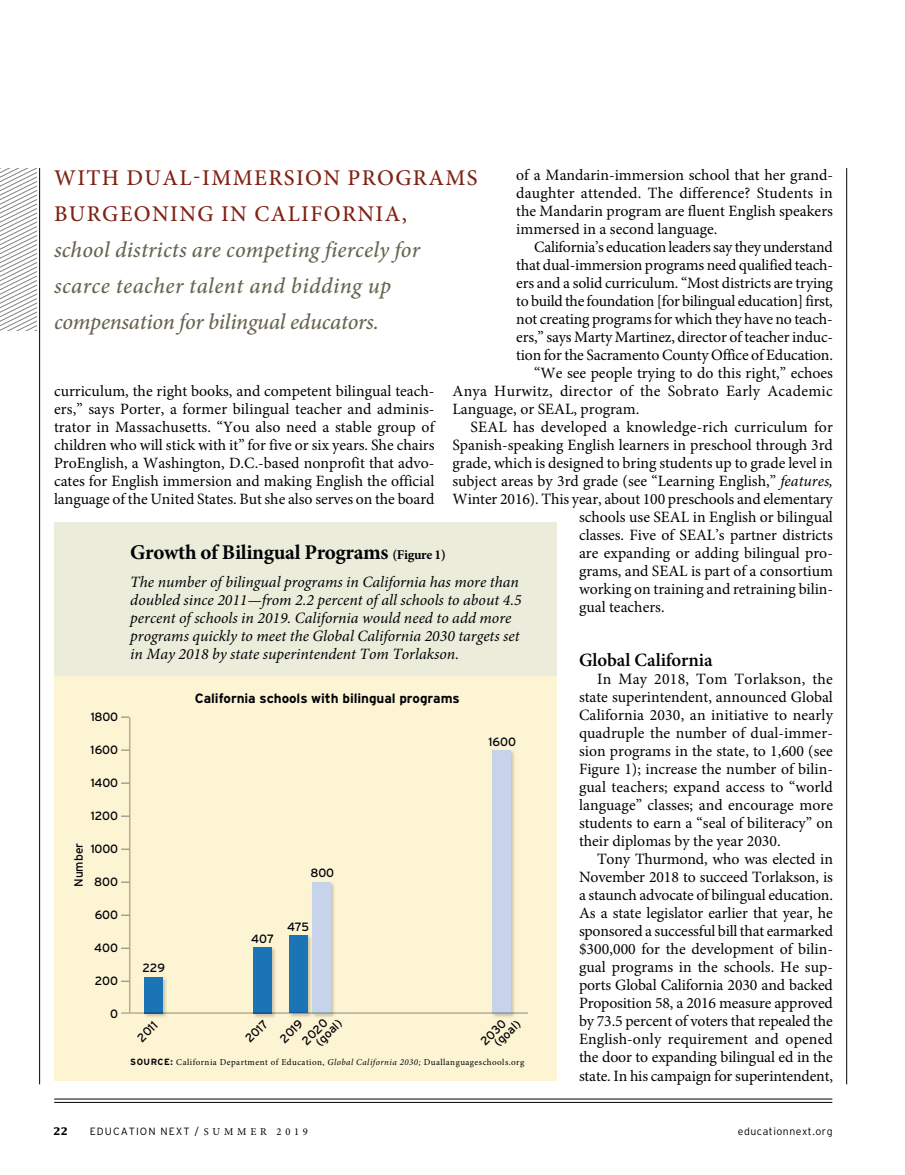
<style>
.page{position:relative;width:905px;height:1175px;background:#fff}
.page>*{position:absolute;margin:0;border:0;box-sizing:border-box;transform-origin:0 0}
.t1{font:italic 500 22.5px/36px "Minion Pro";letter-spacing:.005em;color:#67644f}
.t2{font:500 22.5px/36px "Minion Pro";letter-spacing:.06em;color:#802113}
.t3{font:700 21px "Minion Pro";letter-spacing:-.015em;color:#000206}
.t4{font:600 18.75px "Minion Pro";letter-spacing:-.005em;color:#000206}
.t5{font:15.75px/18px "Minion Pro";color:#000206;text-align:justify}
.t6{font:italic 15.75px/18px "Minion Pro";color:#000206}
.t7{font:15.75px "Minion Pro";letter-spacing:-.02em;color:#000206}
.t8{font:15.75px "Minion Pro";letter-spacing:.02em;color:#000206}
.t9{font:700 13.5px "Interstate";letter-spacing:-.005em;color:#000206}
.t10{font:12px/10.5px "Interstate";letter-spacing:-.005em;color:#000206}
.t11{font:300 10.5px "Interstate";letter-spacing:.1em;color:#000206}
.t12{font:300 10.5px "Interstate";letter-spacing:.05em;color:#000206}
.t13{font:700 10.5px "Lucida Std";color:#000206}
.t14{font:9px "Minion Pro";letter-spacing:.05em;color:#000206}
.s1{font-style:italic}
.s2{font-size:13.5px}
.s3{font-family:"Interstate";font-weight:700}
.s4{font-family:"Minion Pro";font-weight:400}
</style>
<div class="page">
<hr style="left:54px;top:1102px;width:778px;height:1px;background:#000206">
<hr style="left:54px;top:1098px;width:778px;height:1px;background:#000206">
<div style="left:54px;top:660px;width:502px;height:420px;background:#fdf4d4"></div>
<div style="left:54px;top:522px;width:502px;height:154px;background:#ebecd9"></div>
<hr style="left:129px;top:717px;width:1px;height:295px;background:#000206">
<div style="left:143px;top:976px;width:25px;height:42px;background:#000206;opacity:.2"></div>
<div style="left:144px;top:977px;width:18px;height:36px;background:#1a74b5"></div>
<div style="left:491px;top:749px;width:24px;height:269px;background:#000206;opacity:.2"></div>
<div style="left:492px;top:750px;width:18px;height:263px;background:#c7d3ea"></div>
<div style="left:252px;top:946px;width:24px;height:72px;background:#000206;opacity:.2"></div>
<div style="left:253px;top:947px;width:18px;height:66px;background:#1a74b5"></div>
<div style="left:288px;top:934px;width:25px;height:84px;background:#000206;opacity:.2"></div>
<div style="left:289px;top:935px;width:19px;height:78px;background:#1a74b5"></div>
<div style="left:311px;top:881px;width:25px;height:137px;background:#000206;opacity:.2"></div>
<div style="left:312px;top:882px;width:19px;height:131px;background:#c7d3ea"></div>
<hr style="left:121px;top:1012px;width:407px;height:1px;background:#000206">
<hr style="left:39px;top:168px;width:1px;height:916px;background:#000206">
<hr style="left:846px;top:168px;width:1px;height:916px;background:#000206">
<svg style="left:0;top:169px;width:37px;height:161px"></svg>
<p class="t5" style="left:516px;top:166px;width:318px">of a Mandarin-immersion school that her grand&shy;daughter attended. The difference? Students in the Mandarin program are fluent English speakers immersed in a second language.</p>
<p class="t7" style="left:534px;top:236px;width:300px">California’s education leaders say they understand</p>
<p class="t5" style="left:516px;top:256px;width:318px">that dual-immersion programs need qualified teach-</p>
<p class="t5" style="left:516px;top:274px;width:318px">ers and a solid curriculum. “Most districts are trying</p>
<p class="t7" style="left:516px;top:290px;width:318px">to build the foundation [for bilingual education] first,</p>
<p class="t5" style="left:516px;top:310px;width:318px">not creating programs for which they have no teach-</p>
<p class="t5" style="left:516px;top:328px;width:318px">ers,” says Marty Martinez, director of teacher induc-</p>
<p class="t5" style="left:516px;top:346px;width:318px">tion for the Sacramento County Office of Education.</p>
<p class="t5" style="left:534px;top:364px;width:300px">“We see people trying to do this right,” echoes</p>
<p class="t8" style="left:452px;top:380px;width:382px">Anya Hurwitz, director of the Sobrato Early Academic</p>
<p class="t5" style="left:452px;top:400px;width:188px">Language, or SEAL, program.</p>
<p class="t5" style="left:470px;top:418px;width:364px">SEAL has developed a knowledge-rich curriculum for</p>
<p class="t5" style="left:452px;top:436px;width:382px">Spanish-speaking English learners in preschool through 3rd</p>
<p class="t5" style="left:452px;top:454px;width:381px">grade, which is designed to bring students up to grade level in</p>
<p class="t5" style="left:452px;top:472px;width:382px">subject areas by 3rd grade (see “Learning English,” <span class="s1">features,</span></p>
<p class="t5" style="left:452px;top:490px;width:382px">Winter 2016). This year, about 100 preschools and elementary</p>
<p class="t5" style="left:579px;top:508px;width:255px">schools use SEAL in English or bilingual</p>
<p class="t5" style="left:579px;top:526px;width:255px">classes. Five of SEAL’s partner districts</p>
<p class="t5" style="left:579px;top:544px;width:255px">are expanding or adding bilingual pro-</p>
<p class="t5" style="left:579px;top:562px;width:255px">grams, and SEAL is part of a consortium</p>
<p class="t5" style="left:579px;top:580px;width:255px">working on training and retraining bilin-</p>
<p class="t5" style="left:579px;top:598px;width:87px">gual teachers.</p>
<p class="t4" style="left:579px;top:649px;width:135px">Global California</p>
<p class="t5" style="left:579px;top:670px;width:255px;text-indent:18px">In May 2018, Tom Torlakson, the state superintendent, announced Global California 2030, an initiative to nearly quadruple the number of dual-immer&shy;sion programs in the state, to 1,600 (see Figure 1); increase the number of bilin&shy;gual teachers; expand access to “world language” classes; and encourage more students to earn a “seal of biliteracy” on their diplomas by the year 2030.</p>
<p class="t5" style="left:579px;top:850px;width:256px;text-indent:18px">Tony Thurmond, who was elected in November 2018 to succeed Torlakson, is a staunch advocate of bilingual education.<br>As a state legislator earlier that year, he sponsored a successful bill that earmarked $300,000 for the development of bilin&shy;gual programs in the schools. He sup&shy;ports Global California 2030 and backed Proposition 58, a 2016 measure approved by 73.5 percent of voters that repealed the English-only requirement and opened the door to expanding bilingual ed in the state. In his campaign for superintendent,</p>
<h1 class="t2" style="left:54px;top:160px;width:425px">WITH DUAL-IMMERSION PROGRAMS<br>BURGEONING IN CALIFORNIA,</h1>
<h1 class="t1" style="left:54px;top:232px;width:367px">school districts are competing fiercely for scarce teacher talent and bidding up compensation for bilingual educators.</h1>
<p class="t5" style="left:54px;top:382px;width:382px">curriculum, the right books, and competent bilingual teach&shy;ers,” says Porter, a former bilingual teacher and adminis&shy;trator in Massachusetts. “You also need a stable group of children who will stick with it” for five or six years. She chairs ProEnglish, a Washington, D.C.-based nonprofit that advo&shy;cates for English immersion and making English the official language of the United States. But she also serves on the board</p>
<h2 class="t3" style="left:130px;top:537px;width:317px">Growth of Bilingual Programs <span class="s2">(Figure 1)</span></h2>
<p class="t6" style="left:130px;top:573px;width:393px">The number of bilingual programs in California has more than doubled since 2011—from 2.2 percent of all schools to about 4.5 percent of schools in 2019. California would need to add more programs quickly to meet the Global California 2030 targets set in May 2018 by state superintendent Tom Torlakson.</p>
<p class="t9" style="left:195px;top:690px;width:266px">California schools with bilingual programs</p>
<p class="t10" style="left:91px;top:711px;width:29px">1800</p>
<p class="t10" style="left:91px;top:744px;width:29px">1600</p>
<p class="t10" style="left:91px;top:777px;width:29px">1400</p>
<p class="t10" style="left:91px;top:810px;width:29px">1200</p>
<p class="t10" style="left:91px;top:843px;width:29px">1000</p>
<p class="t10" style="left:94px;top:876px;width:25px">800</p>
<p class="t10" style="left:95px;top:909px;width:25px">600</p>
<p class="t10" style="left:94px;top:942px;width:25px">400</p>
<p class="t10" style="left:95px;top:975px;width:25px">200</p>
<p class="t10" style="left:110px;top:1008px;width:9px">0</p>
<p class="t10" style="left:488px;top:736px;width:29px">1600</p>
<p class="t10" style="left:73px;top:887px;width:46px;rotate:-90deg">Number</p>
<p class="t10" style="left:310px;top:868px;width:25px">800</p>
<p class="t10" style="left:287px;top:921px;width:23px">475</p>
<p class="t10" style="left:251px;top:933px;width:24px">407</p>
<p class="t10" style="left:142px;top:962px;width:24px">229</p>
<p class="t10" style="left:306px;top:1032px;width:34px;text-indent:-9px;rotate:-45deg">2020 (goal)</p>
<p class="t10" style="left:485px;top:1033px;width:34px;text-indent:-9px;rotate:-45deg">2030 (goal)</p>
<p class="t10" style="left:135px;top:1035px;width:25px;rotate:-45deg">2011</p>
<p class="t10" style="left:256px;top:1014px;width:29px;line-height:24.5px;text-indent:-24px;rotate:-45deg">2017<br>2019</p>
<p class="t14" style="left:130px;top:1056px;width:395px"><span class="s3">SOURCE:</span> California Department of Education, <span class="s1">Global California 2030;</span> Duallanguageschools.org</p>
<p class="t13" style="left:54px;top:1124px;width:16px">22</p>
<p class="t11" style="left:90px;top:1125px;width:220px">EDUCATION NEXT / <span class="s4">S U M M E R 2 0 1 9</span></p>
<p class="t12" style="left:738px;top:1125px;width:96px">educationnext.org</p>
</div>
